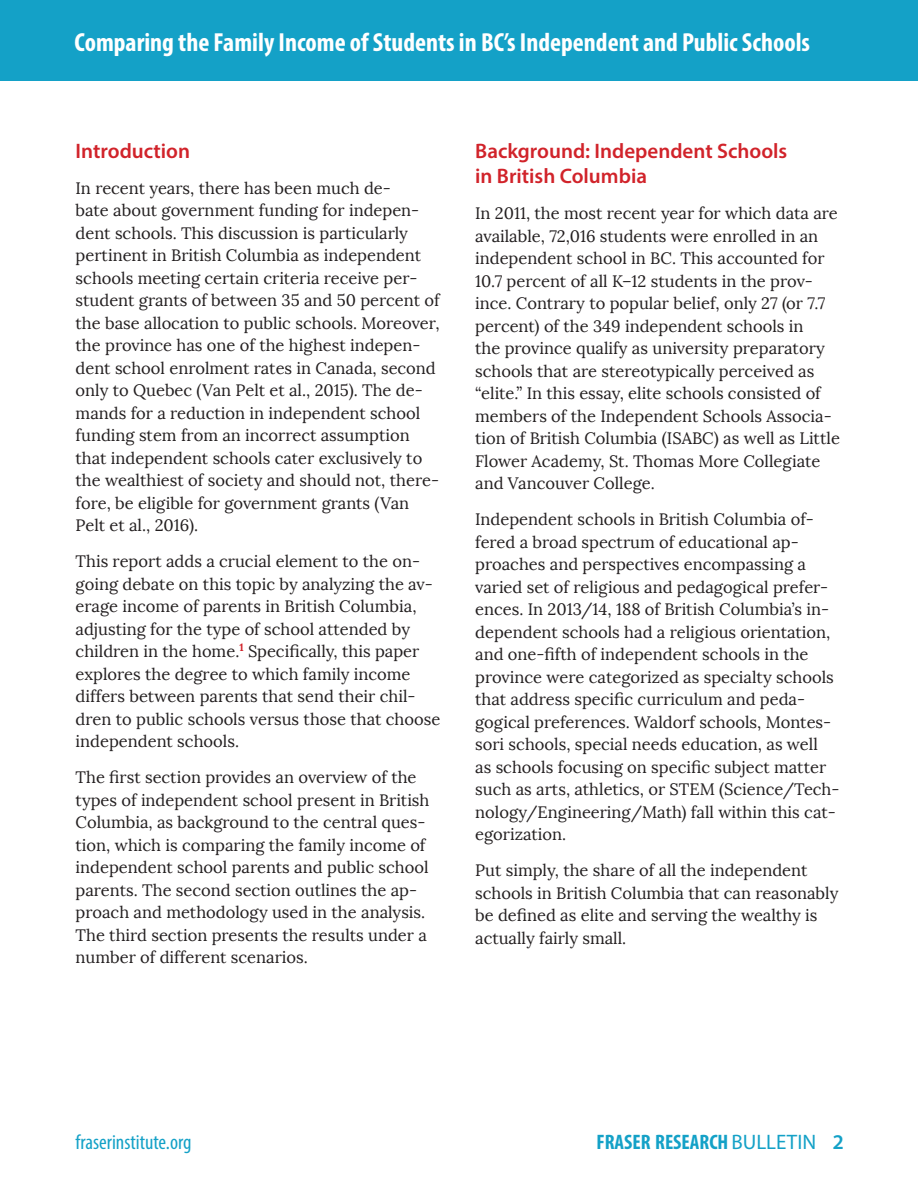
<style>
.page{position:relative;width:918px;height:1188px;background:#fff}
.page>*{position:absolute;margin:0;border:0;box-sizing:border-box;transform-origin:0 0}
.t1{font:700 condensed 26.25px "Myriad Pro";color:#fff}
.Head_2{font:600 21px/25.5px "Myriad Pro";color:#d1232a}
.t2{font:700 condensed 21px "Myriad Pro";color:#14a1c7}
.t3{font:condensed 21px "Myriad Pro";color:#14a1c7}
.BodyText{font:16.5px/22.5px "Lora";color:#231f20}
.s1{font-weight:400;font-stretch:normal}
.s2{font-weight:600;font-stretch:normal}
</style>
<div class="page">
<div style="left:0;top:0;width:918px;height:81px;background:#14a1c7"></div>
<h1 class="t1" style="left:75px;top:26px;width:737px">Comparing the Family Income of Students in BC’s Independent and Public Schools</h1>
<p class="Head_2" style="left:76px;top:137px;width:116px">Introduction</p>
<p class="BodyText" style="left:76px;top:177px;width:365px">In recent years, there has been much de-<br>bate about government funding for indepen&shy;dent schools. This discussion is particularly pertinent in British Columbia as independent schools meeting certain criteria receive per&shy;student grants of between 35 and 50 percent of the base allocation to public schools. Moreover, the province has one of the highest indepen&shy;dent school enrolment rates in Canada, second only to Quebec (Van Pelt et al., 2015). The de&shy;mands for a reduction in independent school funding stem from an incorrect assumption that independent schools cater exclusively to the wealthiest of society and should not, there&shy;fore, be eligible for government grants (Van Pelt et al., 2016).</p>
<p class="BodyText" style="left:76px;top:550px;width:366px">This report adds a crucial element to the on&shy;going debate on this topic by analyzing the av&shy;erage income of parents in British Columbia, adjusting for the type of school attended by children in the home.<sup>1</sup> Specifically, this paper explores the degree to which family income differs between parents that send their chil&shy;dren to public schools versus those that choose independent schools.</p>
<p class="BodyText" style="left:76px;top:766px;width:355px">The first section provides an overview of the types of independent school present in British Columbia, as background to the central ques&shy;tion, which is comparing the family income of independent school parents and public school parents. The second section outlines the ap&shy;proach and methodology used in the analysis.<br>The third section presents the results under a number of different scenarios.</p>
<p class="Head_2" style="left:475px;top:137px;width:314px">Background: Independent Schools in British Columbia</p>
<p class="BodyText" style="left:475px;top:202px;width:366px">In 2011, the most recent year for which data are available, 72,016 students were enrolled in an independent school in BC. This accounted for 10.7 percent of all K–12 students in the prov&shy;ince. Contrary to popular belief, only 27 (or 7.7 percent) of the 349 independent schools in<br>the province qualify as university preparatory schools that are stereotypically perceived as “elite.” In this essay, elite schools consisted of members of the Independent Schools Associa&shy;tion of British Columbia (ISABC) as well as Little Flower Academy, St. Thomas More Collegiate and Vancouver College.</p>
<p class="BodyText" style="left:475px;top:508px;width:366px">Independent schools in British Columbia of&shy;fered a broad spectrum of educational ap&shy;proaches and perspectives encompassing a varied set of religious and pedagogical prefer&shy;ences. In 2013/14, 188 of British Columbia’s in&shy;dependent schools had a religious orientation, and one-fifth of independent schools in the province were categorized as specialty schools that address specific curriculum and peda&shy;gogical preferences. Waldorf schools, Montes&shy;sori schools, special needs education, as well<br>as schools focusing on specific subject matter such as arts, athletics, or STEM (Science/Tech&shy;nology/Engineering/Math) fall within this cat&shy;egorization.</p>
<p class="BodyText" style="left:475px;top:859px;width:365px">Put simply, the share of all the independent schools in British Columbia that can reasonably be defined as elite and serving the wealthy is actually fairly small.</p>
<p class="t3" style="left:76px;top:1129px;width:117px">fraserinstitute.org</p>
<p class="t2" style="left:596px;top:1129px;width:249px">FRASER RESEARCH <span class="s1">BULLETIN</span> <span class="s2">2</span></p>
</div>
